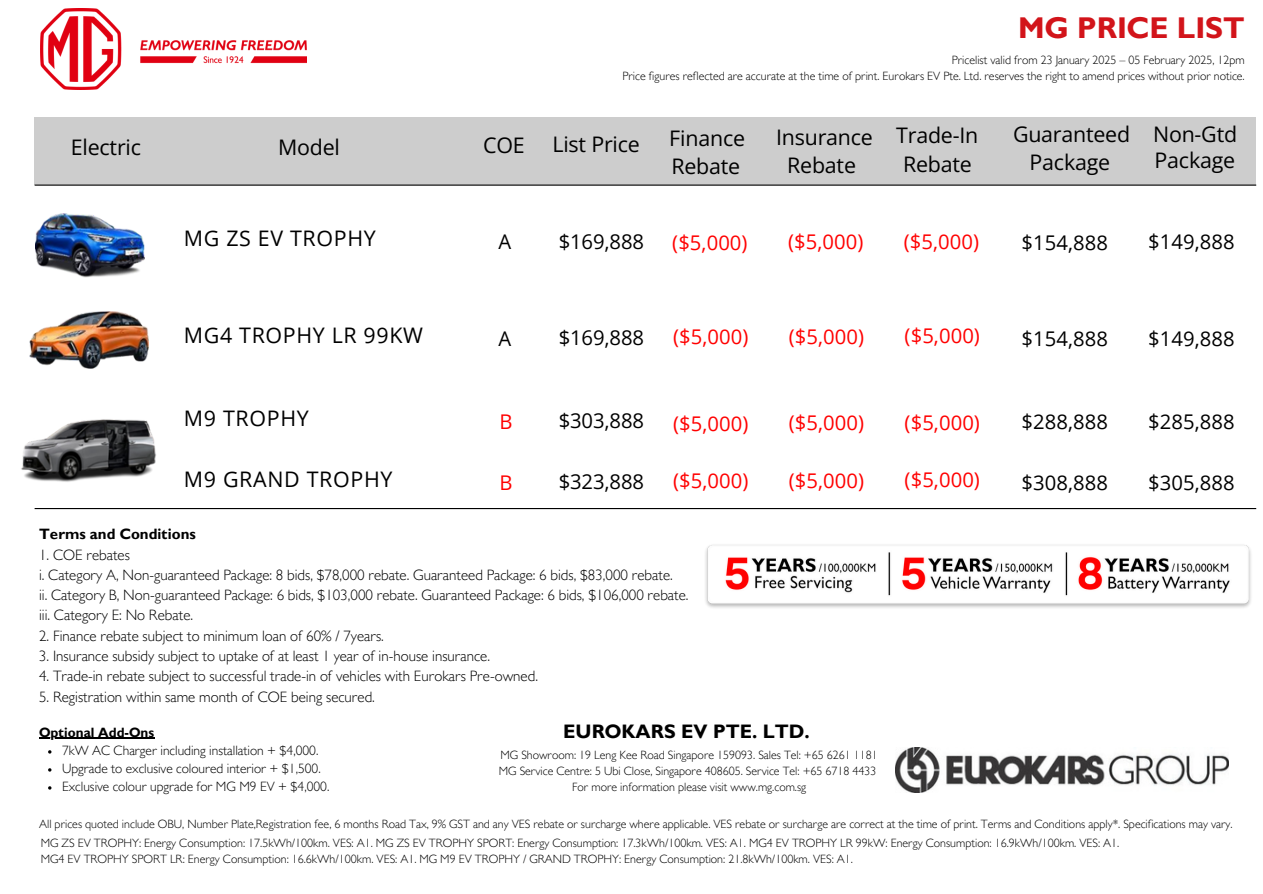
<style>
.page{position:relative;width:1263px;height:894px;background:#fff}
.page>*{position:absolute;margin:0;border:0;box-sizing:border-box;transform-origin:0 0}
.t1{font:700 30px "Gill Sans MT Std";color:#d2141a}
.t2{font:21.45px "Open Sans";letter-spacing:-.01em;color:#000}
.t3{font:21.45px "Open Sans";letter-spacing:.03em;color:#000}
.t4{font:20.25px "Open Sans";letter-spacing:.005em;color:#000}
.t5{font:20.25px "Open Sans";letter-spacing:.005em;color:#f00}
.t6{font:700 19.5px "Gill Sans MT Std";color:#000}
.t7{font:300 15px/20.2px "Gill Sans MT Std";color:#000}
.t8{font:700 15px "Gill Sans MT Std";color:#000}
.t9{font:300 13.5px "Gill Sans MT Std";color:#000}
.t10{font:700 13.5px "Gill Sans MT Std";color:#000}
.t11{font:300 12px "Gill Sans MT Std";color:#000}
</style>
<div class="page">
<img style="left:896px;top:747px;width:333px;height:45px">
<img style="left:705px;top:545px;width:546px;height:63px">
<img style="left:36px;top:213px;width:109px;height:64px">
<img style="left:30px;top:311px;width:119px;height:57px">
<img style="left:21px;top:419px;width:135px;height:63px">
<img style="left:41px;top:9px;width:265px;height:81px">
<div style="left:35px;top:118px;width:1221px;height:67px;background:#cdcdcd"></div>
<hr style="left:35px;top:184px;width:1221px;height:2px;background:#000">
<hr style="left:35px;top:508px;width:1221px;height:1px;background:#000">
<hr style="left:39px;top:737px;width:115px;height:1px;background:#000">
<h2 class="t1" style="left:1018px;top:18px;width:228px">MG PRICE LIST</h2>
<h2 class="t11" style="left:952px;top:56px;width:295px">Pricelist valid from 23 January 2025 – 05 February 2025, 12pm</h2>
<h2 class="t11" style="left:622px;top:72px;width:624px">Price figures reflected are accurate at the time of print. Eurokars EV Pte. Ltd. reserves the right to amend prices without prior notice.</h2>
<h2 class="t2" style="left:71px;top:132px;width:72px">Electric</h2>
<h2 class="t2" style="left:278px;top:132px;width:63px">Model</h2>
<h2 class="t2" style="left:483px;top:130px;width:43px">COE</h2>
<p class="t2" style="left:552px;top:129px;width:89px">List Price</p>
<p class="t2" style="left:669px;top:123px;width:77px">Finance</p>
<h1 class="t2" style="left:671px;top:151px;width:70px">Rebate</h1>
<p class="t2" style="left:776px;top:122px;width:98px">Insurance</p>
<h2 class="t2" style="left:787px;top:150px;width:70px">Rebate</h2>
<h2 class="t2" style="left:896px;top:120px;width:83px">Trade-In</h2>
<h2 class="t2" style="left:903px;top:148px;width:70px">Rebate</h2>
<h2 class="t2" style="left:1013px;top:119px;width:119px">Guaranteed</h2>
<h2 class="t2" style="left:1029px;top:147px;width:82px">Package</h2>
<h2 class="t2" style="left:1153px;top:119px;width:86px">Non-Gtd</h2>
<h2 class="t2" style="left:1154px;top:145px;width:82px">Package</h2>
<h1 class="t3" style="left:184px;top:223px;width:193px">MG ZS EV TROPHY</h1>
<h2 class="t4" style="left:498px;top:227px;width:14px">A</h2>
<h2 class="t4" style="left:559px;top:227px;width:87px">$169,888</h2>
<h2 class="t5" style="left:672px;top:228px;width:77px">($5,000)</h2>
<h2 class="t5" style="left:788px;top:228px;width:77px">($5,000)</h2>
<p class="t5" style="left:904px;top:227px;width:77px">($5,000)</p>
<h2 class="t4" style="left:1021px;top:228px;width:88px">$154,888</h2>
<h2 class="t4" style="left:1148px;top:228px;width:88px">$149,888</h2>
<p class="t3" style="left:184px;top:320px;width:240px">MG4 TROPHY LR 99KW</p>
<p class="t5" style="left:673px;top:322px;width:77px">($5,000)</p>
<h2 class="t5" style="left:789px;top:322px;width:77px">($5,000)</h2>
<h2 class="t5" style="left:905px;top:321px;width:77px">($5,000)</h2>
<h2 class="t4" style="left:559px;top:323px;width:87px">$169,888</h2>
<p class="t4" style="left:498px;top:324px;width:14px">A</p>
<h2 class="t4" style="left:1021px;top:325px;width:88px">$154,888</h2>
<h2 class="t4" style="left:1148px;top:324px;width:88px">$149,888</h2>
<p class="t3" style="left:184px;top:402px;width:126px">M9 TROPHY</p>
<h1 class="t3" style="left:184px;top:464px;width:210px">M9 GRAND TROPHY</h1>
<h1 class="t5" style="left:499px;top:407px;width:15px">B</h1>
<p class="t5" style="left:499px;top:468px;width:15px">B</p>
<h2 class="t4" style="left:559px;top:406px;width:87px">$303,888</h2>
<h2 class="t4" style="left:559px;top:467px;width:87px">$323,888</h2>
<h4 class="t5" style="left:673px;top:409px;width:77px">($5,000)</h4>
<p class="t5" style="left:789px;top:408px;width:77px">($5,000)</p>
<h3 class="t5" style="left:905px;top:408px;width:77px">($5,000)</h3>
<p class="t5" style="left:673px;top:466px;width:77px">($5,000)</p>
<p class="t5" style="left:789px;top:466px;width:77px">($5,000)</p>
<p class="t5" style="left:905px;top:465px;width:77px">($5,000)</p>
<h2 class="t4" style="left:1021px;top:407px;width:88px">$288,888</h2>
<h2 class="t4" style="left:1021px;top:468px;width:88px">$308,888</h2>
<h2 class="t4" style="left:1148px;top:407px;width:88px">$285,888</h2>
<h2 class="t4" style="left:1148px;top:468px;width:88px">$305,888</h2>
<p class="t8" style="left:39px;top:529px;width:158px">Terms and Conditions</p>
<p class="t7" style="left:39px;top:546px;width:651px">1. COE rebates<br>i. Category A, Non-guaranteed Package: 8 bids, $78,000 rebate. Guaranteed Package: 6 bids, $83,000 rebate.<br>ii. Category B, Non-guaranteed Package: 6 bids, $103,000 rebate. Guaranteed Package: 6 bids, $106,000 rebate. iii. Category E: No Rebate.</p>
<p class="t7" style="left:39px;top:627px;width:346px">2. Finance rebate subject to minimum loan of 60% / 7years.</p>
<p class="t7" style="left:39px;top:648px;width:452px">3. Insurance subsidy subject to uptake of at least 1 year of in-house insurance.</p>
<p class="t7" style="left:39px;top:668px;width:500px">4. Trade-in rebate subject to successful trade-in of vehicles with Eurokars Pre-owned.</p>
<p class="t7" style="left:39px;top:688px;width:337px">5. Registration within same month of COE being secured.</p>
<h2 class="t10" style="left:39px;top:727px;width:117px">Optional Add-Ons</h2>
<h2 class="t9" style="left:62px;top:745px;width:258px">7kW AC Charger including installation + $4,000.</h2>
<h2 class="t9" style="left:62px;top:763px;width:260px">Upgrade to exclusive coloured interior + $1,500.</h2>
<h2 class="t9" style="left:62px;top:781px;width:269px">Exclusive colour upgrade for MG M9 EV + $4,000.</h2>
<h2 class="t6" style="left:563px;top:724px;width:248px">EUROKARS EV PTE. LTD.</h2>
<h2 class="t11" style="left:501px;top:751px;width:379px">MG Showroom: 19 Leng Kee Road Singapore 159093. Sales Tel: +65 6261 1181</h2>
<h1 class="t11" style="left:499px;top:767px;width:379px">MG Service Centre: 5 Ubi Close, Singapore 408605. Service Tel: +65 6718 4433</h1>
<h2 class="t11" style="left:572px;top:783px;width:236px">For more information please visit www.mg.com.sg</h2>
<p class="t11" style="left:39px;top:819px;width:1195px">All prices quoted include OBU, Number Plate,Registration fee, 6 months Road Tax, 9% GST and any VES rebate or surcharge where applicable. VES rebate or surcharge are correct at the time of print. Terms and Conditions apply*. Specifications may vary.</p>
<p class="t11" style="left:41px;top:838px;width:1080px">MG ZS EV TROPHY: Energy Consumption: 17.5kWh/100km. VES: A1. MG ZS EV TROPHY SPORT: Energy Consumption: 17.3kWh/100km. VES: A1. MG4 EV TROPHY LR 99kW: Energy Consumption: 16.9kWh/100km. VES: A1.</p>
<p class="t11" style="left:41px;top:854px;width:814px">MG4 EV TROPHY SPORT LR: Energy Consumption: 16.6kWh/100km. VES: A1. MG M9 EV TROPHY / GRAND TROPHY: Energy Consumption: 21.8kWh/100km. VES: A1.</p>
</div>
